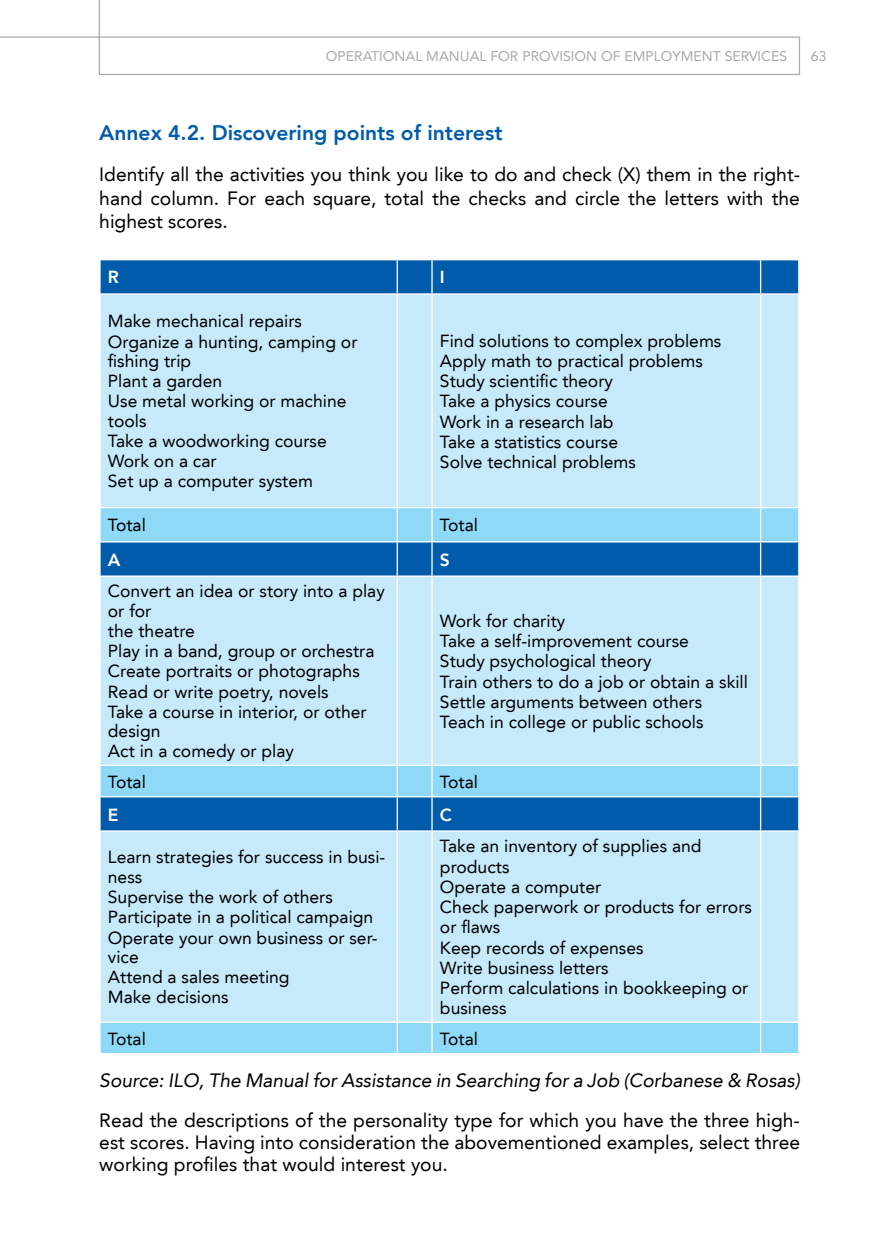
<style>
.page{position:relative;width:874px;height:1241px;background:#fff}
.page>*{position:absolute;margin:0;border:0;box-sizing:border-box;transform-origin:0 0}
.t1{font:800 21px "Avenir LT";color:#005baa}
.t2{font:19.25px/23.6px "Avenir LT";color:#000;text-align:justify}
.t3{font:italic 19.25px "Avenir LT";color:#000}
.t4{font:17.5px/19.9px "Avenir LT";color:#000}
.t5{font:800 17.5px "Avenir LT";color:#fff}
.t6{font:14px "Avenir LT";color:#a7a9ac}
</style>
<div class="page">
<svg style="left:0;top:0;width:800px;height:75px"></svg>
<div style="left:101px;top:260px;width:696px;height:33px;background:#005baa"></div>
<div style="left:101px;top:294px;width:696px;height:213px;background:#c7eafb"></div>
<svg style="left:101px;top:508px;width:696px;height:544px;background:#a5d5f0"></svg>
<hr style="left:396px;top:260px;width:2px;height:33px;background:#fff">
<hr style="left:431px;top:260px;width:1px;height:33px;background:#fff">
<hr style="left:759px;top:260px;width:1px;height:33px;background:#fff">
<hr style="left:396px;top:294px;width:2px;height:213px;background:#fff">
<hr style="left:431px;top:294px;width:1px;height:213px;background:#fff">
<hr style="left:759px;top:294px;width:1px;height:213px;background:#fff">
<hr style="left:396px;top:508px;width:2px;height:33px;background:#fff">
<hr style="left:431px;top:508px;width:1px;height:33px;background:#fff">
<hr style="left:759px;top:508px;width:1px;height:33px;background:#fff">
<hr style="left:99px;top:541px;width:298px;height:1px;background:#fff">
<hr style="left:397px;top:541px;width:35px;height:1px;background:#fff">
<hr style="left:396px;top:542px;width:2px;height:33px;background:#fff">
<hr style="left:432px;top:541px;width:328px;height:1px;background:#fff">
<hr style="left:431px;top:542px;width:1px;height:33px;background:#fff">
<hr style="left:760px;top:541px;width:39px;height:1px;background:#fff">
<hr style="left:759px;top:542px;width:1px;height:33px;background:#fff">
<hr style="left:99px;top:575px;width:298px;height:1px;background:#fff">
<hr style="left:397px;top:575px;width:35px;height:1px;background:#fff">
<hr style="left:396px;top:576px;width:2px;height:188px;background:#fff">
<hr style="left:432px;top:575px;width:328px;height:1px;background:#fff">
<hr style="left:431px;top:576px;width:1px;height:188px;background:#fff">
<hr style="left:760px;top:575px;width:39px;height:1px;background:#fff">
<hr style="left:759px;top:576px;width:1px;height:188px;background:#fff">
<hr style="left:99px;top:764px;width:298px;height:1px;background:#fff">
<hr style="left:397px;top:764px;width:35px;height:1px;background:#fff">
<hr style="left:396px;top:765px;width:2px;height:31px;background:#fff">
<hr style="left:432px;top:764px;width:328px;height:1px;background:#fff">
<hr style="left:431px;top:765px;width:1px;height:31px;background:#fff">
<hr style="left:760px;top:764px;width:39px;height:1px;background:#fff">
<hr style="left:759px;top:765px;width:1px;height:31px;background:#fff">
<hr style="left:99px;top:796px;width:298px;height:1px;background:#fff">
<hr style="left:397px;top:796px;width:35px;height:1px;background:#fff">
<hr style="left:396px;top:797px;width:2px;height:33px;background:#fff">
<hr style="left:432px;top:796px;width:328px;height:1px;background:#fff">
<hr style="left:431px;top:797px;width:1px;height:33px;background:#fff">
<hr style="left:760px;top:796px;width:39px;height:1px;background:#fff">
<hr style="left:759px;top:797px;width:1px;height:33px;background:#fff">
<hr style="left:99px;top:830px;width:298px;height:1px;background:#fff">
<hr style="left:397px;top:830px;width:35px;height:1px;background:#fff">
<hr style="left:396px;top:831px;width:2px;height:190px;background:#fff">
<hr style="left:432px;top:830px;width:328px;height:1px;background:#fff">
<hr style="left:431px;top:831px;width:1px;height:190px;background:#fff">
<hr style="left:760px;top:830px;width:39px;height:1px;background:#fff">
<hr style="left:759px;top:831px;width:1px;height:190px;background:#fff">
<hr style="left:99px;top:1021px;width:298px;height:1px;background:#fff">
<hr style="left:397px;top:1021px;width:35px;height:1px;background:#fff">
<hr style="left:396px;top:1022px;width:2px;height:30px;background:#fff">
<hr style="left:432px;top:1021px;width:328px;height:1px;background:#fff">
<hr style="left:431px;top:1022px;width:1px;height:30px;background:#fff">
<hr style="left:760px;top:1021px;width:39px;height:1px;background:#fff">
<hr style="left:759px;top:1022px;width:1px;height:30px;background:#fff">
<p class="t6" style="left:325px;top:48px;width:462px">OPERATIONAL MANUAL FOR PROVISION OF EMPLOYMENT SERVICES</p>
<p class="t6" style="left:810px;top:48px;width:17px">63</p>
<p class="t1" style="left:99px;top:120px;width:404px">Annex 4.2. Discovering points of interest</p>
<p class="t2" style="left:99px;top:163px;width:702px">Identify all the activities you think you like to do and check (X) them in the right&shy;hand column. For each square, total the checks and circle the letters with the highest scores.</p>
<p class="t5" style="left:108px;top:267px;width:11px">R</p>
<p class="t5" style="left:440px;top:267px;width:4px">I</p>
<p class="t4" style="left:108px;top:311px;width:251px">Make mechanical repairs<br>Organize a hunting, camping or fishing trip<br>Plant a garden<br>Use metal working or machine tools<br>Take a woodworking course<br>Work on a car<br>Set up a computer system</p>
<p class="t4" style="left:440px;top:330px;width:283px">Find solutions to complex problems<br>Apply math to practical problems<br>Study scientific theory<br>Take a physics course<br>Work in a research lab<br>Take a statistics course<br>Solve technical problems</p>
<p class="t4" style="left:108px;top:515px;width:39px">Total</p>
<p class="t4" style="left:440px;top:515px;width:39px">Total</p>
<p class="t5" style="left:108px;top:549px;width:14px">A</p>
<p class="t5" style="left:440px;top:549px;width:10px">S</p>
<p class="t4" style="left:108px;top:581px;width:278px">Convert an idea or story into a play or for<br>the theatre<br>Play in a band, group or orchestra<br>Create portraits or photographs<br>Read or write poetry, novels<br>Take a course in interior, or other design<br>Act in a comedy or play</p>
<p class="t4" style="left:440px;top:610px;width:309px">Work for charity<br>Take a self-improvement course<br>Study psychological theory<br>Train others to do a job or obtain a skill<br>Settle arguments between others<br>Teach in college or public schools</p>
<p class="t4" style="left:108px;top:771px;width:39px">Total</p>
<p class="t4" style="left:440px;top:771px;width:39px">Total</p>
<p class="t5" style="left:108px;top:804px;width:10px">E</p>
<p class="t5" style="left:440px;top:804px;width:13px">C</p>
<p class="t4" style="left:108px;top:847px;width:279px">Learn strategies for success in busi&shy;ness<br>Supervise the work of others<br>Participate in a political campaign<br>Operate your own business or ser&shy;vice<br>Attend a sales meeting<br>Make decisions</p>
<p class="t4" style="left:440px;top:836px;width:313px">Take an inventory of supplies and products<br>Operate a computer<br>Check paperwork or products for errors or flaws<br>Keep records of expenses<br>Write business letters<br>Perform calculations in bookkeeping or business</p>
<p class="t4" style="left:108px;top:1028px;width:39px">Total</p>
<p class="t4" style="left:440px;top:1028px;width:39px">Total</p>
<p class="t3" style="left:99px;top:1068px;width:702px">Source: ILO, The Manual for Assistance in Searching for a Job (Corbanese &amp; Rosas)</p>
<p class="t2" style="left:99px;top:1108px;width:702px;line-height:22.1px">Read the descriptions of the personality type for which you have the three high&shy;est scores. Having into consideration the abovementioned examples, select three working profiles that would interest you.</p>
</div>
